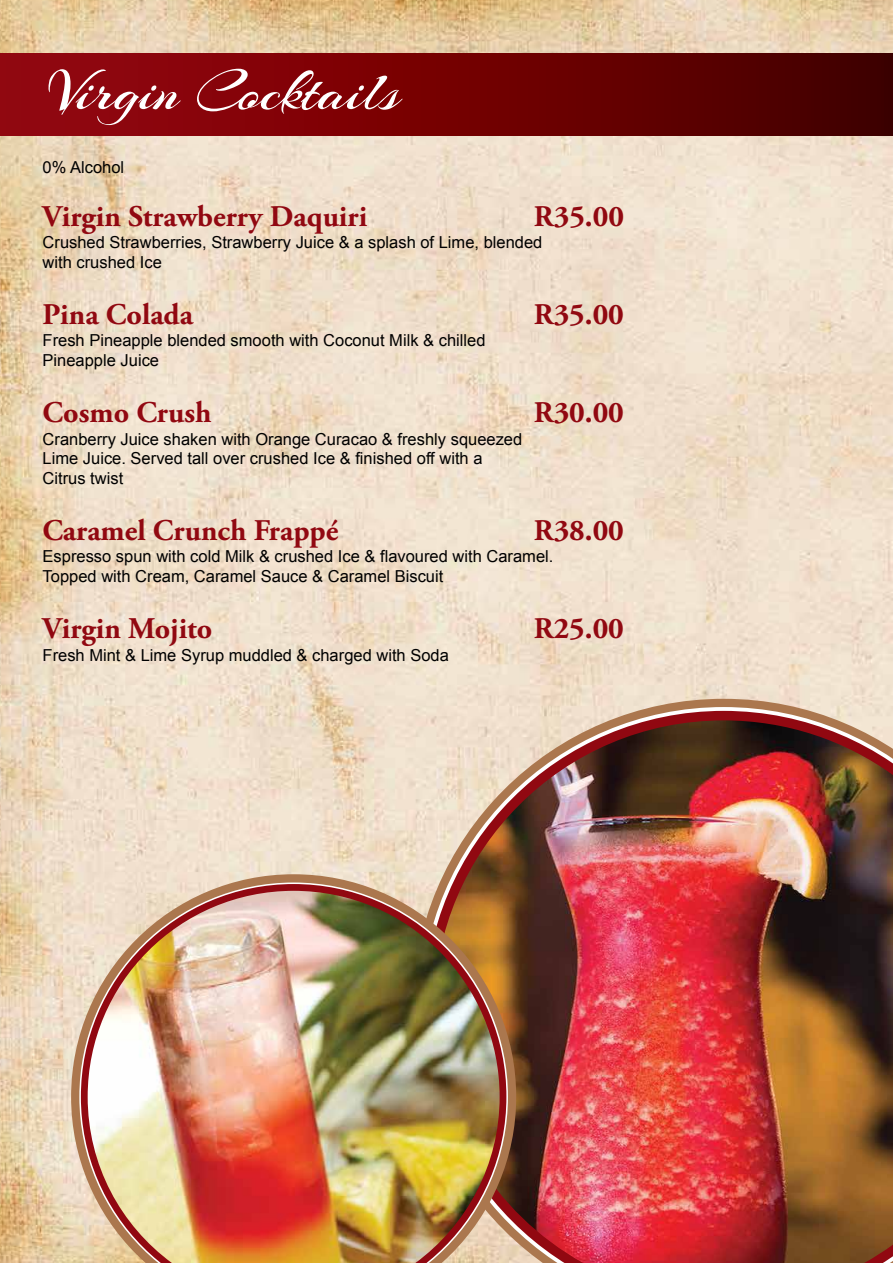
<style>
.page{position:relative;width:893px;height:1263px;background:#fff}
.page>*{position:absolute;margin:0;border:0;box-sizing:border-box;transform-origin:0 0}
.t1{font:60px "Arizonia";color:#fff}
.t2{font:700 30px "Adobe Garamond Pro";color:#910811}
.t3{font:16.5px/19.8px "Arial";color:#000}
</style>
<div class="page">
<img style="left:0;top:0;width:893px;height:1263px">
<div style="left:0;top:53px;width:893px;height:83px;background:linear-gradient(to right,#9b050e,#460000)"></div>
<svg style="left:413px;top:699px;width:480px;height:175px;background:#e6d1bc"></svg>
<svg style="left:425px;top:711px;width:468px;height:163px;background:#dbb5a6"></svg>
<img style="left:434px;top:720px;width:459px;height:543px">
<svg style="left:71px;top:874px;width:445px;height:389px;background:#c0a083"></svg>
<svg style="left:81px;top:884px;width:425px;height:379px;background:#c38e76"></svg>
<img style="left:88px;top:891px;width:412px;height:372px">
<h1 class="t1" style="left:48px;top:55px;width:353px">Virgin Cocktails</h1>
<p class="t3" style="left:43px;top:157px;width:83px">0% Alcohol</p>
<h2 class="t2" style="left:43px;top:199px;width:326px">Virgin Strawberry Daquiri</h2>
<h2 class="t2" style="left:534px;top:199px;width:92px">R35.00</h2>
<p class="t3" style="left:43px;top:233px;width:501px">Crushed Strawberries, Strawberry Juice &amp; a splash of Lime, blended with crushed Ice</p>
<h2 class="t2" style="left:43px;top:297px;width:152px">Pina Colada</h2>
<h2 class="t2" style="left:534px;top:297px;width:92px">R35.00</h2>
<p class="t3" style="left:43px;top:331px;width:444px">Fresh Pineapple blended smooth with Coconut Milk &amp; chilled<br>Pineapple Juice</p>
<h2 class="t2" style="left:43px;top:395px;width:171px">Cosmo Crush</h2>
<h2 class="t2" style="left:534px;top:395px;width:92px">R30.00</h2>
<p class="t3" style="left:43px;top:429px;width:481px">Cranberry Juice shaken with Orange Curacao &amp; freshly squeezed<br>Lime Juice. Served tall over crushed Ice &amp; finished off with a<br>Citrus twist</p>
<h2 class="t2" style="left:43px;top:513px;width:297px">Caramel Crunch Frappé</h2>
<h2 class="t2" style="left:534px;top:513px;width:92px">R38.00</h2>
<p class="t3" style="left:43px;top:547px;width:512px">Espresso spun with cold Milk &amp; crushed Ice &amp; flavoured with Caramel.<br>Topped with Cream, Caramel Sauce &amp; Caramel Biscuit</p>
<h2 class="t2" style="left:43px;top:611px;width:171px">Virgin Mojito</h2>
<h2 class="t2" style="left:534px;top:611px;width:92px">R25.00</h2>
<p class="t3" style="left:43px;top:645px;width:408px">Fresh Mint &amp; Lime Syrup muddled &amp; charged with Soda</p>
</div>
